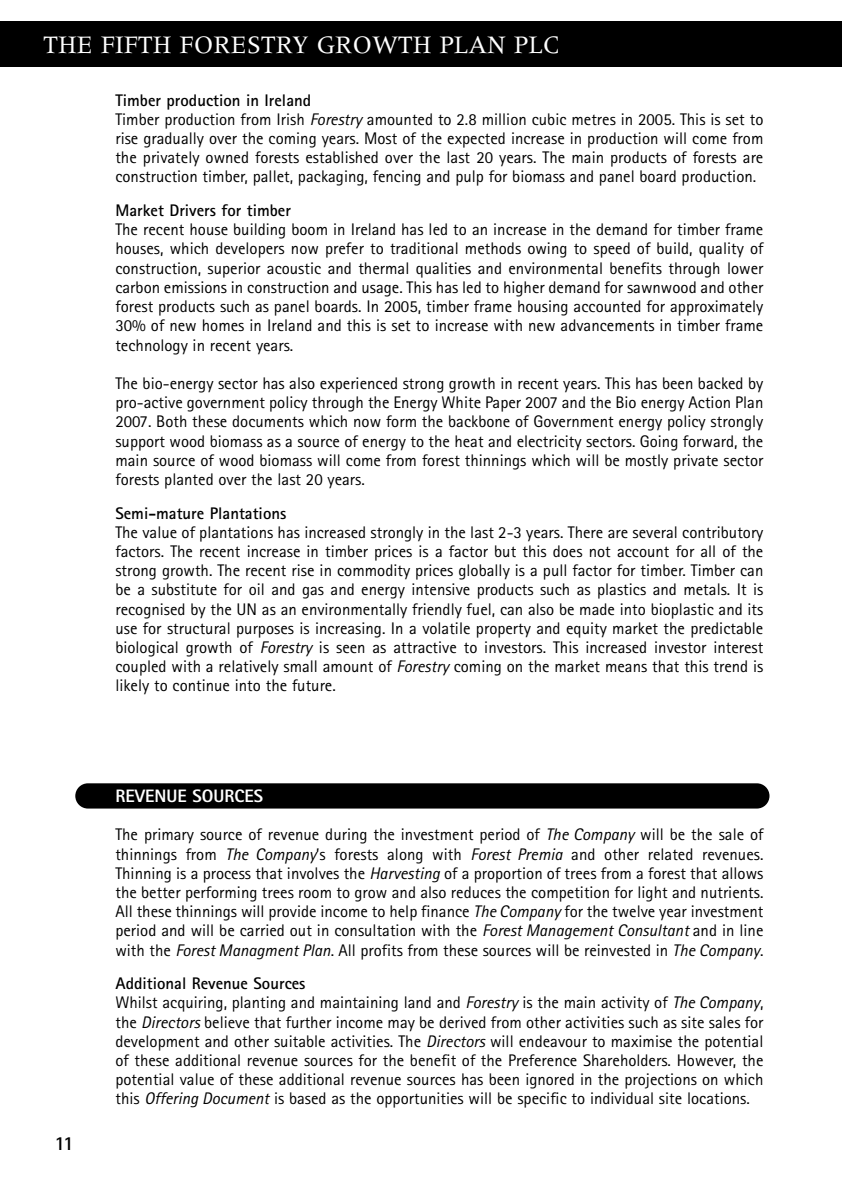
<style>
.page{position:relative;width:842px;height:1191px;background:#fff}
.page>*{position:absolute;margin:0;border:0;box-sizing:border-box;transform-origin:0 0}
.t1{font:26px "Meridien";color:#fff}
.t2{font:700 20px "Rotis Sans Serif";color:#000}
.t3{font:800 18px "Rotis Sans Serif";color:#fff}
.t4{font:16.8px/19.2px "Rotis Sans Serif";color:#000;text-align:justify}
.t5{font:700 16.8px "Rotis Sans Serif";color:#000}
.s1{font-weight:700}
.s2{font-style:italic}
</style>
<div class="page">
<div style="left:75px;top:783px;width:694px;height:25px;background:#000;border-radius:13px"></div>
<div style="left:0;top:21px;width:842px;height:46px;background:#000"></div>
<h1 class="t1" style="left:44px;top:35px;width:518px">THE FIFTH FORESTRY GROWTH PLAN PLC</h1>
<p class="t4" style="left:115px;top:92px;width:649px;text-align:left"><span class="s1">Timber production in Ireland<br></span>Timber production from Irish <span class="s2">Forestry</span> amounted to 2.8 million cubic metres in 2005. This is set to rise gradually over the coming years. Most of the expected increase in production will come from the privately owned forests established over the last 20 years. The main products of forests are construction timber, pallet, packaging, fencing and pulp for biomass and panel board production.</p>
<p class="t5" style="left:115px;top:204px;width:177px">Market Drivers for timber</p>
<p class="t4" style="left:115px;top:222px;width:649px">The recent house building boom in Ireland has led to an increase in the demand for timber frame houses, which developers now prefer to traditional methods owing to speed of build, quality of construction, superior acoustic and thermal qualities and environmental benefits through lower carbon emissions in construction and usage. This has led to higher demand for sawnwood and other forest products such as panel boards. In 2005, timber frame housing accounted for approximately 30% of new homes in Ireland and this is set to increase with new advancements in timber frame technology in recent years.</p>
<p class="t4" style="left:115px;top:375px;width:649px">The bio-energy sector has also experienced strong growth in recent years. This has been backed by pro-active government policy through the Energy White Paper 2007 and the Bio energy Action Plan 2007. Both these documents which now form the backbone of Government energy policy strongly support wood biomass as a source of energy to the heat and electricity sectors. Going forward, the main source of wood biomass will come from forest thinnings which will be mostly private sector forests planted over the last 20 years.</p>
<p class="t5" style="left:115px;top:507px;width:172px">Semi-mature Plantations</p>
<p class="t4" style="left:115px;top:524px;width:649px">The value of plantations has increased strongly in the last 2-3 years. There are several contributory factors. The recent increase in timber prices is a factor but this does not account for all of the strong growth. The recent rise in commodity prices globally is a pull factor for timber. Timber can be a substitute for oil and gas and energy intensive products such as plastics and metals. It is recognised by the UN as an environmentally friendly fuel, can also be made into bioplastic and its use for structural purposes is increasing. In a volatile property and equity market the predictable biological growth of <span class="s2">Forestry</span> is seen as attractive to investors. This increased investor interest coupled with a relatively small amount of <span class="s2">Forestry</span> coming on the market means that this trend is likely to continue into the future.</p>
<p class="t2" style="left:55px;top:1136px;width:21px">11</p>
<p class="t3" style="left:115px;top:789px;width:149px">REVENUE SOURCES</p>
<p class="t4" style="left:115px;top:826px;width:650px">The primary source of revenue during the investment period of <span class="s2">The Company</span> will be the sale of thinnings from <span class="s2">The Company</span>’s forests along with <span class="s2">Forest Premia</span> and other related revenues.<br>Thinning is a process that involves the <span class="s2">Harvesting</span> of a proportion of trees from a forest that allows the better performing trees room to grow and also reduces the competition for light and nutrients.<br>All these thinnings will provide income to help finance <span class="s2">The Company</span> for the twelve year investment period and will be carried out in consultation with the <span class="s2">Forest Management Consultant</span> and in line with the <span class="s2">Forest Managment Plan</span>. All profits from these sources will be reinvested in <span class="s2">The Company</span>.</p>
<p class="t4" style="left:115px;top:975px;width:649px;text-align:left"><span class="s1">Additional Revenue Sources<br></span>Whilst acquiring, planting and maintaining land and <span class="s2">Forestry</span> is the main activity of <span class="s2">The Company</span>, the <span class="s2">Directors</span> believe that further income may be derived from other activities such as site sales for development and other suitable activities. The <span class="s2">Directors</span> will endeavour to maximise the potential of these additional revenue sources for the benefit of the Preference Shareholders. However, the potential value of these additional revenue sources has been ignored in the projections on which this <span class="s2">Offering Document</span> is based as the opportunities will be specific to individual site locations.</p>
</div>
